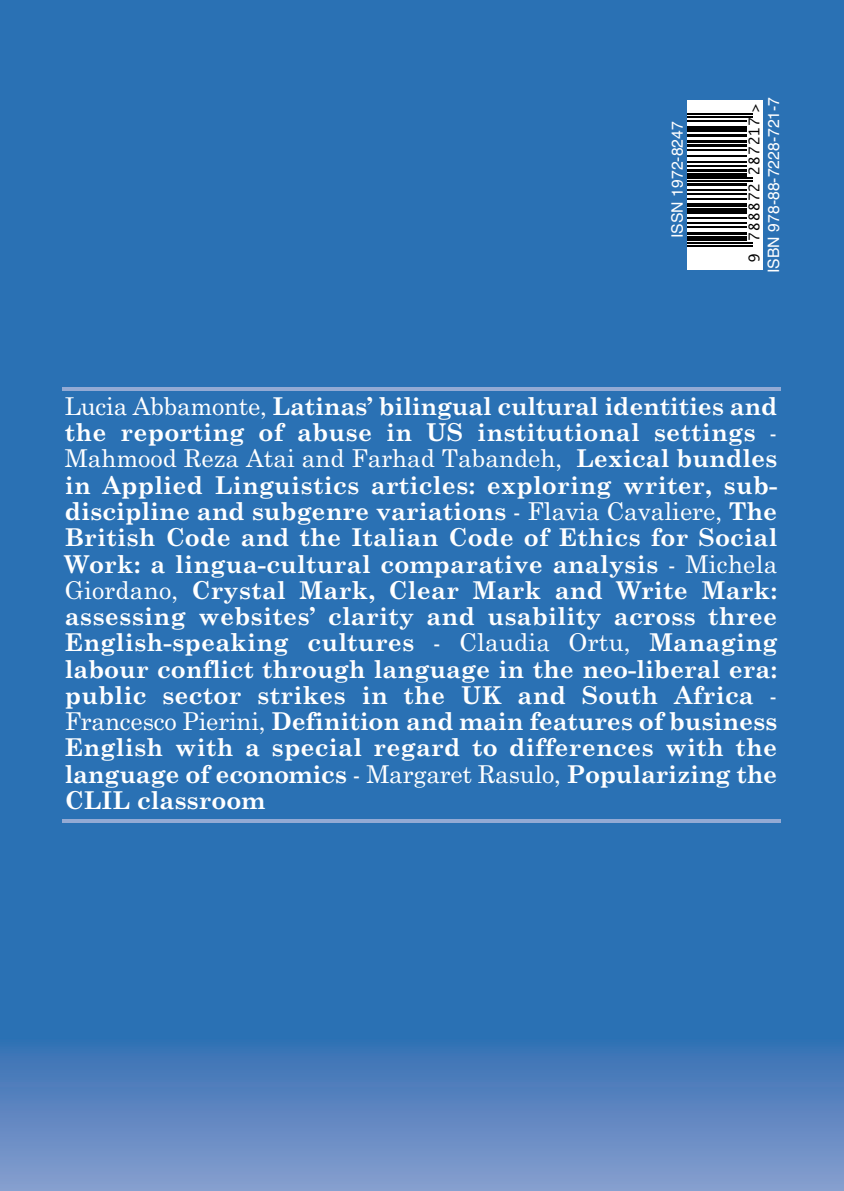
<style>
.page{position:relative;width:844px;height:1191px;background:#fff}
.page>*{position:absolute;margin:0;border:0;box-sizing:border-box;transform-origin:0 0}
.t1{font:700 24.5px/26.2px "Century Schoolbook";letter-spacing:-.005em;color:#fff;text-align:justify}
.t2{font:15.75px "Helvetica";color:#fff}
.t3{font:14px "Monaco";letter-spacing:.1em;color:#000}
.s1{font-weight:400}
</style>
<div class="page">
<div style="left:0;top:0;width:843px;height:1191px;background:#2a71b4"></div>
<hr style="left:62px;top:387px;width:718px;height:3px;background:#93aad4">
<hr style="left:62px;top:819px;width:718px;height:3px;background:#93aad4">
<div style="left:687px;top:100px;width:76px;height:170px;background:#fff"></div>
<hr style="left:687px;top:245px;width:65px;height:1px;background:#000">
<hr style="left:687px;top:242px;width:65px;height:1px;background:#000">
<hr style="left:687px;top:239px;width:59px;height:2px;background:#000">
<hr style="left:687px;top:238px;width:59px;height:1px;background:#000">
<hr style="left:687px;top:236px;width:59px;height:2px;background:#000">
<hr style="left:687px;top:234px;width:59px;height:1px;background:#000">
<hr style="left:687px;top:232px;width:59px;height:2px;background:#000">
<hr style="left:687px;top:227px;width:59px;height:1px;background:#000">
<hr style="left:687px;top:222px;width:59px;height:2px;background:#000">
<hr style="left:687px;top:217px;width:59px;height:1px;background:#000">
<hr style="left:687px;top:213px;width:59px;height:1px;background:#000">
<hr style="left:687px;top:210px;width:59px;height:1px;background:#000">
<hr style="left:687px;top:208px;width:59px;height:2px;background:#000">
<hr style="left:687px;top:206px;width:59px;height:1px;background:#000">
<hr style="left:687px;top:204px;width:59px;height:2px;background:#000">
<hr style="left:687px;top:203px;width:59px;height:1px;background:#000">
<hr style="left:687px;top:199px;width:59px;height:1px;background:#000">
<hr style="left:687px;top:193px;width:59px;height:1px;background:#000">
<hr style="left:687px;top:189px;width:59px;height:1px;background:#000">
<hr style="left:687px;top:185px;width:59px;height:1px;background:#000">
<hr style="left:687px;top:183px;width:59px;height:2px;background:#000">
<hr style="left:687px;top:180px;width:65px;height:2px;background:#000">
<hr style="left:687px;top:178px;width:65px;height:1px;background:#000">
<hr style="left:687px;top:175px;width:59px;height:1px;background:#000">
<hr style="left:687px;top:173px;width:59px;height:2px;background:#000">
<hr style="left:687px;top:171px;width:59px;height:1px;background:#000">
<hr style="left:687px;top:169px;width:59px;height:2px;background:#000">
<hr style="left:687px;top:165px;width:59px;height:1px;background:#000">
<hr style="left:687px;top:161px;width:59px;height:1px;background:#000">
<hr style="left:687px;top:155px;width:59px;height:2px;background:#000">
<hr style="left:687px;top:150px;width:59px;height:1px;background:#000">
<hr style="left:687px;top:145px;width:59px;height:2px;background:#000">
<hr style="left:687px;top:144px;width:59px;height:1px;background:#000">
<hr style="left:687px;top:141px;width:59px;height:2px;background:#000">
<hr style="left:687px;top:140px;width:59px;height:1px;background:#000">
<hr style="left:687px;top:136px;width:59px;height:1px;background:#000">
<hr style="left:687px;top:134px;width:59px;height:2px;background:#000">
<hr style="left:687px;top:130px;width:59px;height:1px;background:#000">
<hr style="left:687px;top:129px;width:59px;height:1px;background:#000">
<hr style="left:687px;top:126px;width:59px;height:1px;background:#000">
<hr style="left:687px;top:120px;width:59px;height:2px;background:#000">
<hr style="left:687px;top:116px;width:65px;height:1px;background:#000">
<hr style="left:687px;top:113px;width:65px;height:2px;background:#000">
<div style="left:0;top:1038px;width:843px;height:153px;background:linear-gradient(to bottom,#3470b3,#899fcf)"></div>
<p class="t2" style="left:664px;top:238px;width:118px;rotate:-90deg">ISSN 1972-8247</p>
<p class="t2" style="left:761px;top:273px;width:177px;rotate:-90deg">ISBN 978-88-7228-721-7</p>
<p class="t3" style="left:745px;top:262px;width:160px;rotate:-90deg">9 788872 287217 &gt;</p>
<p class="t1" style="left:65px;top:393px;width:714px"><span class="s1">Lucia Abbamonte,</span> Latinas’ bilingual cultural identities and the reporting of abuse in US institutional settings <span class="s1">- Mahmood Reza Atai and Farhad Tabandeh,</span> Lexical bundles in Applied Linguistics articles: exploring writer, sub&shy;discipline and subgenre variations <span class="s1">- Flavia Cavaliere,</span> The British Code and the Italian Code of Ethics for Social Work: a lingua-cultural comparative analysis <span class="s1">- Michela Giordano,</span> Crystal Mark, Clear Mark and Write Mark: assessing websites’ clarity and usability across three English-speaking cultures <span class="s1">- Claudia Ortu,</span> Managing labour conflict through language in the neo-liberal era: public sector strikes in the UK and South Africa <span class="s1">- Francesco Pierini,</span> Definition and main features of business English with a special regard to differences with the language of economics <span class="s1">- Margaret Rasulo,</span> Popularizing the CLIL classroom</p>
</div>
